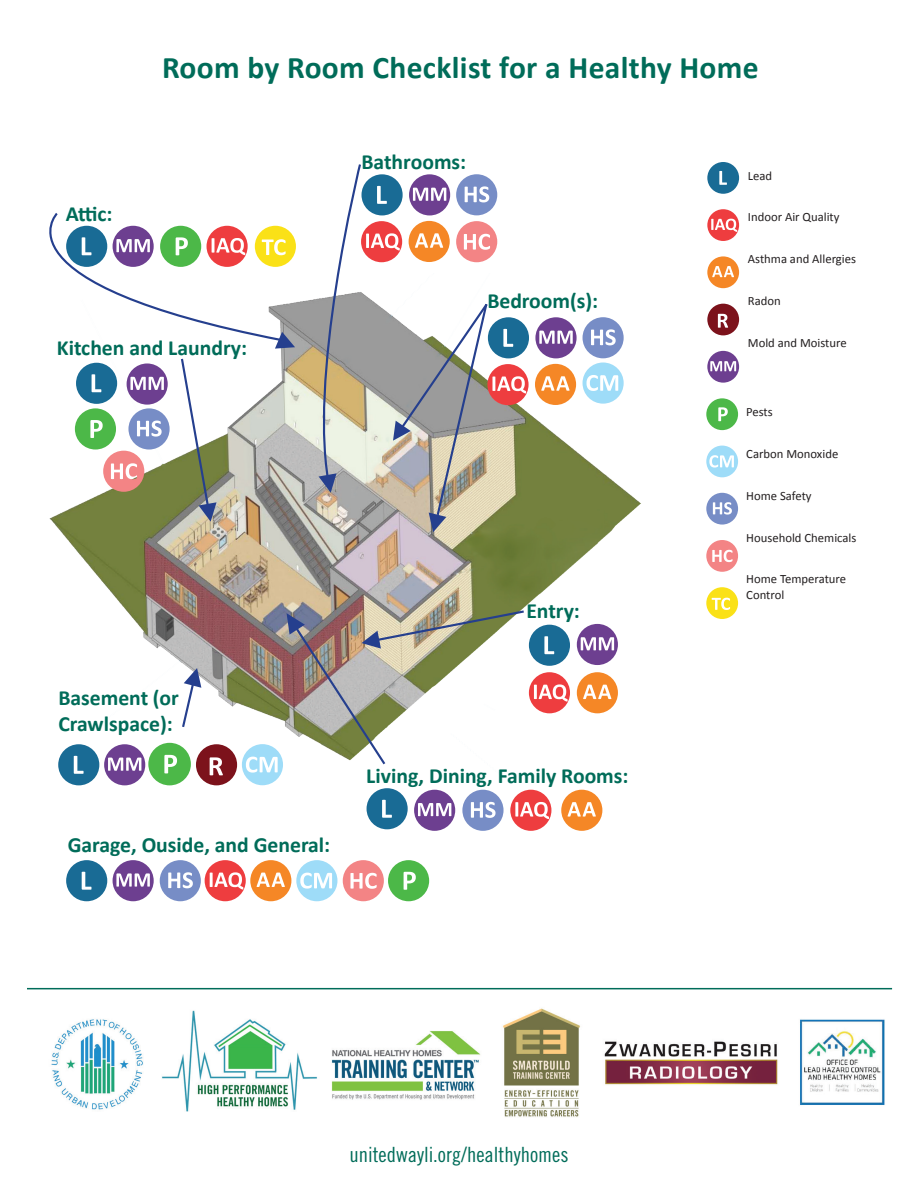
<style>
.page{position:relative;width:918px;height:1188px;background:#fff}
.page>*{position:absolute;margin:0;border:0;box-sizing:border-box;transform-origin:0 0}
.t1{font:700 31.5px "Calibri";letter-spacing:.01em;color:#006c59}
.t2{font:700 21.6px/26px "Calibri";color:#006c59}
.t3{font:21px "Trade Gothic Cond Eighteen";color:#006c59}
.t4{font:12.6px/15.1px "Calibri";color:#231f20}
</style>
<div class="page">
<hr style="left:27px;top:988px;width:865px;height:1px;background:#006c59">
<img style="left:49px;top:300px;width:592px;height:309px">
<svg style="left:535px;top:317px;width:42px;height:41px"></svg>
<svg style="left:583px;top:317px;width:41px;height:87px"></svg>
<svg style="left:535px;top:364px;width:41px;height:41px"></svg>
<svg style="left:75px;top:363px;width:95px;height:129px"></svg>
<svg style="left:343px;top:860px;width:86px;height:41px"></svg>
<svg style="left:113px;top:860px;width:41px;height:41px"></svg>
<svg style="left:66px;top:860px;width:41px;height:41px"></svg>
<svg style="left:160px;top:860px;width:177px;height:41px"></svg>
<svg style="left:306px;top:164px;width:223px;height:368px"></svg>
<svg style="left:49px;top:213px;width:247px;height:136px"></svg>
<svg style="left:179px;top:356px;width:38px;height:166px"></svg>
<svg style="left:58px;top:609px;width:560px;height:222px"></svg>
<svg style="left:706px;top:398px;width:32px;height:32px"></svg>
<svg style="left:706px;top:540px;width:32px;height:32px"></svg>
<svg style="left:707px;top:304px;width:32px;height:31px"></svg>
<svg style="left:707px;top:351px;width:32px;height:32px"></svg>
<svg style="left:706px;top:446px;width:32px;height:31px"></svg>
<svg style="left:706px;top:493px;width:32px;height:32px"></svg>
<svg style="left:707px;top:256px;width:32px;height:32px"></svg>
<svg style="left:706px;top:587px;width:32px;height:32px"></svg>
<svg style="left:707px;top:162px;width:32px;height:32px"></svg>
<svg style="left:707px;top:209px;width:32px;height:32px"></svg>
<img style="left:51px;top:1008px;width:834px;height:109px">
<h1 class="t1" style="left:162px;top:47px;width:598px">Room by Room Checklist for a Healthy Home</h1>
<h2 class="t2" style="left:66px;top:201px;width:48px">Attic:</h2>
<h2 class="t2" style="left:57px;top:335px;width:192px">Kitchen and Laundry:</h2>
<h2 class="t2" style="left:362px;top:148px;width:106px">Bathrooms:</h2>
<h2 class="t2" style="left:487px;top:288px;width:112px">Bedroom(s):</h2>
<h2 class="t2" style="left:58px;top:685px;width:122px">Basement (or<br>Crawlspace):</h2>
<h2 class="t2" style="left:68px;top:832px;width:264px">Garage, Ouside, and General:</h2>
<h2 class="t2" style="left:526px;top:598px;width:55px">Entry:</h2>
<h2 class="t2" style="left:366px;top:763px;width:264px">Living, Dining, Family Rooms:</h2>
<h3 class="t3" style="left:349px;top:1142px;width:221px">unitedwayli.org/healthyhomes</h3>
<p class="t4" style="left:748px;top:168px;width:26px">Lead</p>
<p class="t4" style="left:748px;top:210px;width:93px">Indoor Air Quality</p>
<p class="t4" style="left:748px;top:252px;width:110px">Asthma and Allergies</p>
<p class="t4" style="left:748px;top:293px;width:34px">Radon</p>
<p class="t4" style="left:748px;top:335px;width:100px">Mold and Moisture</p>
<p class="t4" style="left:746px;top:404px;width:28px">Pests</p>
<p class="t4" style="left:746px;top:446px;width:94px">Carbon Monoxide</p>
<p class="t4" style="left:746px;top:488px;width:67px">Home Safety</p>
<p class="t4" style="left:746px;top:530px;width:112px">Household Chemicals</p>
<p class="t4" style="left:746px;top:572px;width:101px">Home Temperature<br>Control</p>
</div>
